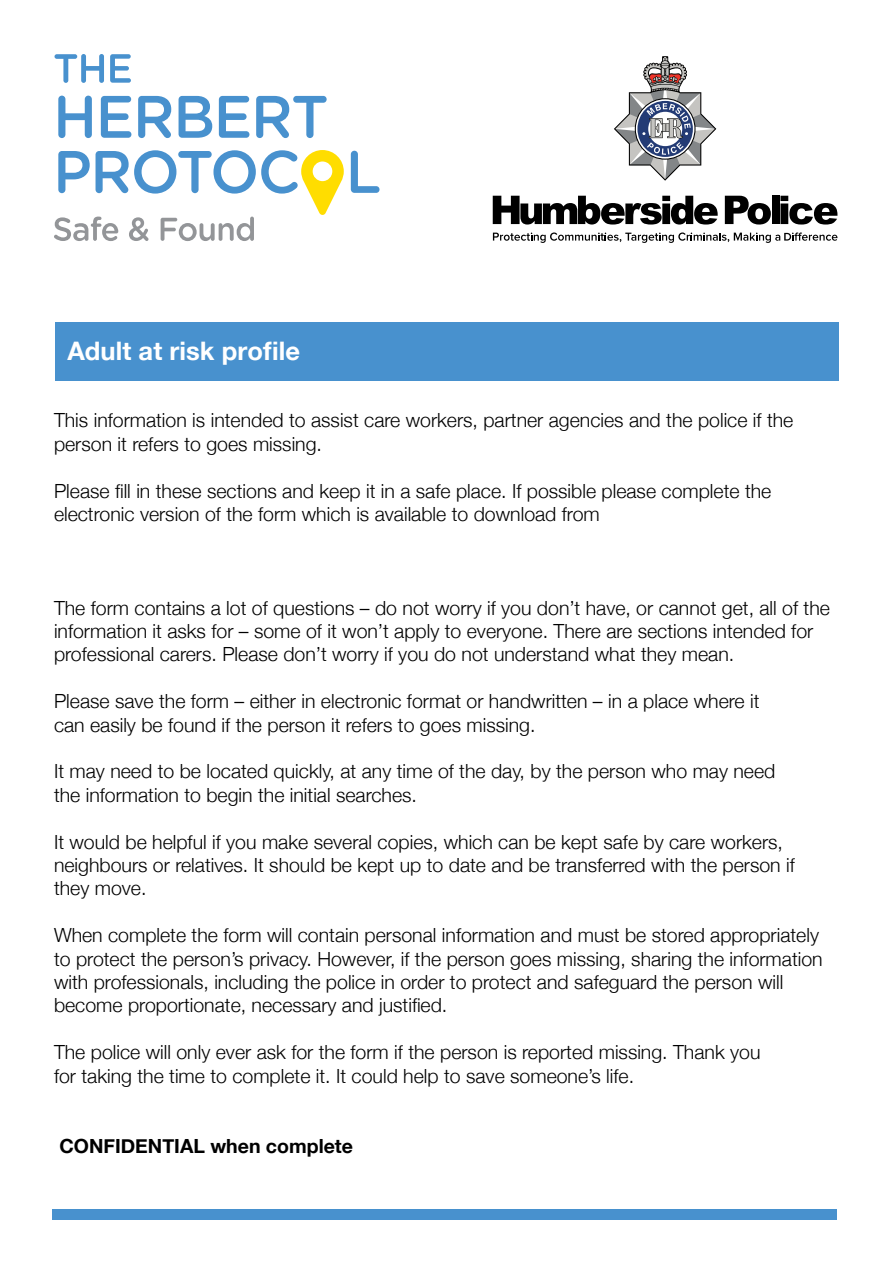
<style>
.page{position:relative;width:893px;height:1263px;background:#fff}
.page>*{position:absolute;margin:0;border:0;box-sizing:border-box;transform-origin:0 0}
.t1{font:700 25.5px "Helvetica Neue";letter-spacing:.005em;color:#fff}
.t2{font:300 19.5px/23.4px "Helvetica Neue";color:#000}
.t3{font:700 19.5px "Helvetica Neue";color:#000}
</style>
<div class="page">
<svg style="left:55px;top:54px;width:49px;height:29px"></svg>
<svg style="left:110px;top:54px;width:21px;height:29px"></svg>
<svg style="left:58px;top:96px;width:34px;height:42px"></svg>
<svg style="left:101px;top:96px;width:30px;height:42px"></svg>
<svg style="left:138px;top:96px;width:33px;height:42px"></svg>
<svg style="left:179px;top:96px;width:33px;height:42px"></svg>
<svg style="left:219px;top:96px;width:30px;height:42px"></svg>
<svg style="left:256px;top:96px;width:71px;height:42px"></svg>
<svg style="left:351px;top:151px;width:28px;height:42px"></svg>
<svg style="left:54px;top:150px;width:290px;height:91px"></svg>
<svg style="left:614px;top:56px;width:103px;height:125px"></svg>
<svg style="left:493px;top:196px;width:225px;height:29px"></svg>
<svg style="left:725px;top:196px;width:46px;height:29px"></svg>
<div style="left:772px;top:196px;width:7px;height:28px;background:#000"></div>
<svg style="left:780px;top:196px;width:57px;height:29px"></svg>
<svg style="left:493px;top:232px;width:344px;height:11px"></svg>
<div style="left:55px;top:322px;width:783px;height:59px;background:#4891ce"></div>
<div style="left:52px;top:1209px;width:785px;height:10px;background:#4891ce"></div>
<h1 class="t1" style="left:68px;top:331px;width:234px">Adult at risk profile</h1>
<p class="t2" style="left:54px;top:408px;width:741px">This information is intended to assist care workers, partner agencies and the police if the person it refers to goes missing.</p>
<p class="t2" style="left:54px;top:478px;width:719px">Please fill in these sections and keep it in a safe place. If possible please complete the electronic version of the form which is available to download from</p>
<p class="t2" style="left:54px;top:595px;width:777px">The form contains a lot of questions – do not worry if you don’t have, or cannot get, all of the information it asks for – some of it won’t apply to everyone. There are sections intended for professional carers. Please don’t worry if you do not understand what they mean.</p>
<p class="t2" style="left:54px;top:688px;width:707px">Please save the form – either in electronic format or handwritten – in a place where it can easily be found if the person it refers to goes missing.</p>
<p class="t2" style="left:54px;top:759px;width:723px">It may need to be located quickly, at any time of the day, by the person who may need the information to begin the initial searches.</p>
<p class="t2" style="left:54px;top:829px;width:742px">It would be helpful if you make several copies, which can be kept safe by care workers, neighbours or relatives. It should be kept up to date and be transferred with the person if they move.</p>
<p class="t2" style="left:54px;top:922px;width:770px">When complete the form will contain personal information and must be stored appropriately to protect the person’s privacy. However, if the person goes missing, sharing the information with professionals, including the police in order to protect and safeguard the person will become proportionate, necessary and justified.</p>
<p class="t2" style="left:54px;top:1039px;width:708px">The police will only ever ask for the form if the person is reported missing. Thank you for taking the time to complete it. It could help to save someone’s life.</p>
<p class="t3" style="left:59px;top:1130px;width:295px">CONFIDENTIAL when complete</p>
</div>
